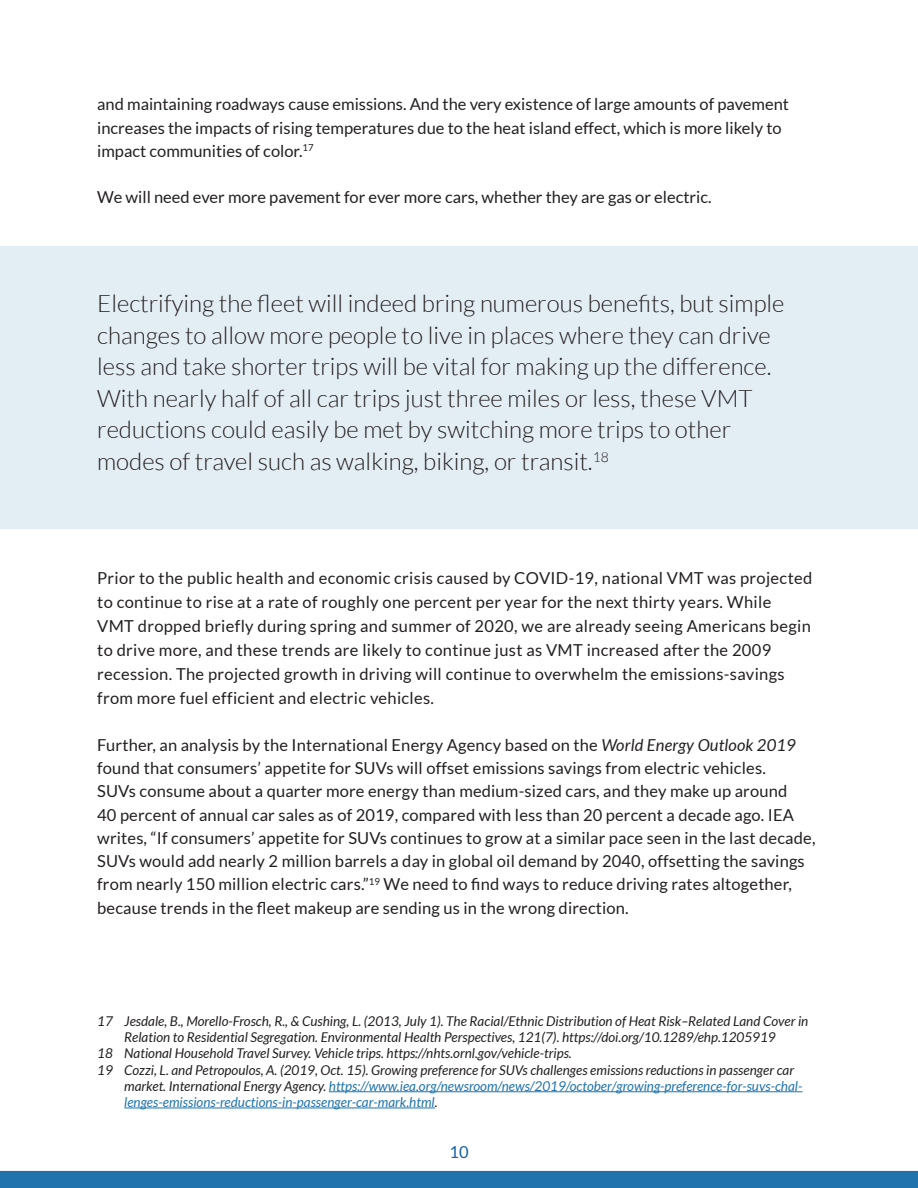
<style>
.page{position:relative;width:918px;height:1188px;background:#fff}
.page>*{position:absolute;margin:0;border:0;box-sizing:border-box;transform-origin:0 0}
.Pull_Quote{font:300 24px/31.5px "Lato";color:#231f20}
.t1{font:16.5px/23.2px "Lato";letter-spacing:.01em;color:#231f20}
.t2{font:16.5px "Lato";color:#115ea6}
.Footnotes{font:italic 13.5px/16.2px "Lato";color:#231f20;text-align:center}
.s1{font-style:italic}
.s2{color:#2173ad}
</style>
<div class="page">
<div style="left:0;top:1171px;width:918px;height:17px;background:#2173ad"></div>
<div style="left:0;top:246px;width:918px;height:283px;background:#e2edf4"></div>
<hr style="left:329px;top:1091px;width:474px;height:1px;background:#2173ad">
<hr style="left:124px;top:1108px;width:311px;height:1px;background:#2173ad">
<p class="t1" style="left:97px;top:93px;width:693px">and maintaining roadways cause emissions. And the very existence of large amounts of pavement increases the impacts of rising temperatures due to the heat island effect, which is more likely to impact communities of color.<sup>17</sup></p>
<p class="t1" style="left:97px;top:186px;width:616px">We will need ever more pavement for ever more cars, whether they are gas or electric.</p>
<p class="Pull_Quote" style="left:97px;top:288px;width:689px">Electrifying the fleet will indeed bring numerous benefits, but simple changes to allow more people to live in places where they can drive less and take shorter trips will be vital for making up the difference.<br>With nearly half of all car trips just three miles or less, these VMT reductions could easily be met by switching more trips to other modes of travel such as walking, biking, or transit.<sup>18</sup></p>
<p class="t1" style="left:97px;top:566px;width:717px;line-height:24px">Prior to the public health and economic crisis caused by COVID-19, national VMT was projected to continue to rise at a rate of roughly one percent per year for the next thirty years. While<br>VMT dropped briefly during spring and summer of 2020, we are already seeing Americans begin to drive more, and these trends are likely to continue just as VMT increased after the 2009 recession. The projected growth in driving will continue to overwhelm the emissions-savings from more fuel efficient and electric vehicles.</p>
<p class="t1" style="left:97px;top:733px;width:720px">Further, an analysis by the International Energy Agency based on the <span class="s1">World Energy Outlook 2019 </span>found that consumers’ appetite for SUVs will offset emissions savings from electric vehicles.<br>SUVs consume about a quarter more energy than medium-sized cars, and they make up around<br>40 percent of annual car sales as of 2019, compared with less than 20 percent a decade ago. IEA writes, “If consumers’ appetite for SUVs continues to grow at a similar pace seen in the last decade, SUVs would add nearly 2 million barrels a day in global oil demand by 2040, offsetting the savings from nearly 150 million electric cars.”<sup>19</sup> We need to find ways to reduce driving rates altogether, because trends in the fleet makeup are sending us in the wrong direction.</p>
<p class="Footnotes" style="left:97px;top:1013px;width:713px">17 Jesdale, B., Morello-Frosch, R., &amp; Cushing, L. (2013, July 1). The Racial/Ethnic Distribution of Heat Risk–Related Land Cover in<br>Relation to Residential Segregation. Environmental Health Perspectives, 121(7). https://doi.org/10.1289/ehp.1205919</p>
<p class="Footnotes" style="left:97px;top:1046px;width:476px">18 National Household Travel Survey. Vehicle trips. https://nhts.ornl.gov/vehicle-trips.</p>
<p class="Footnotes" style="left:124px;top:1062px;width:680px;text-align:left;text-indent:-27px">19 Cozzi, L. and Petropoulos, A. (2019, Oct. 15). Growing preference for SUVs challenges emissions reductions in passenger car market. International Energy Agency. <span class="s2">https://www.iea.org/newsroom/news/2019/october/growing-preference-for-suvs-chal&shy;lenges-emissions-reductions-in-passenger-car-mark.html</span>.</p>
<p class="t2" style="left:449px;top:1143px;width:21px">10</p>
</div>
